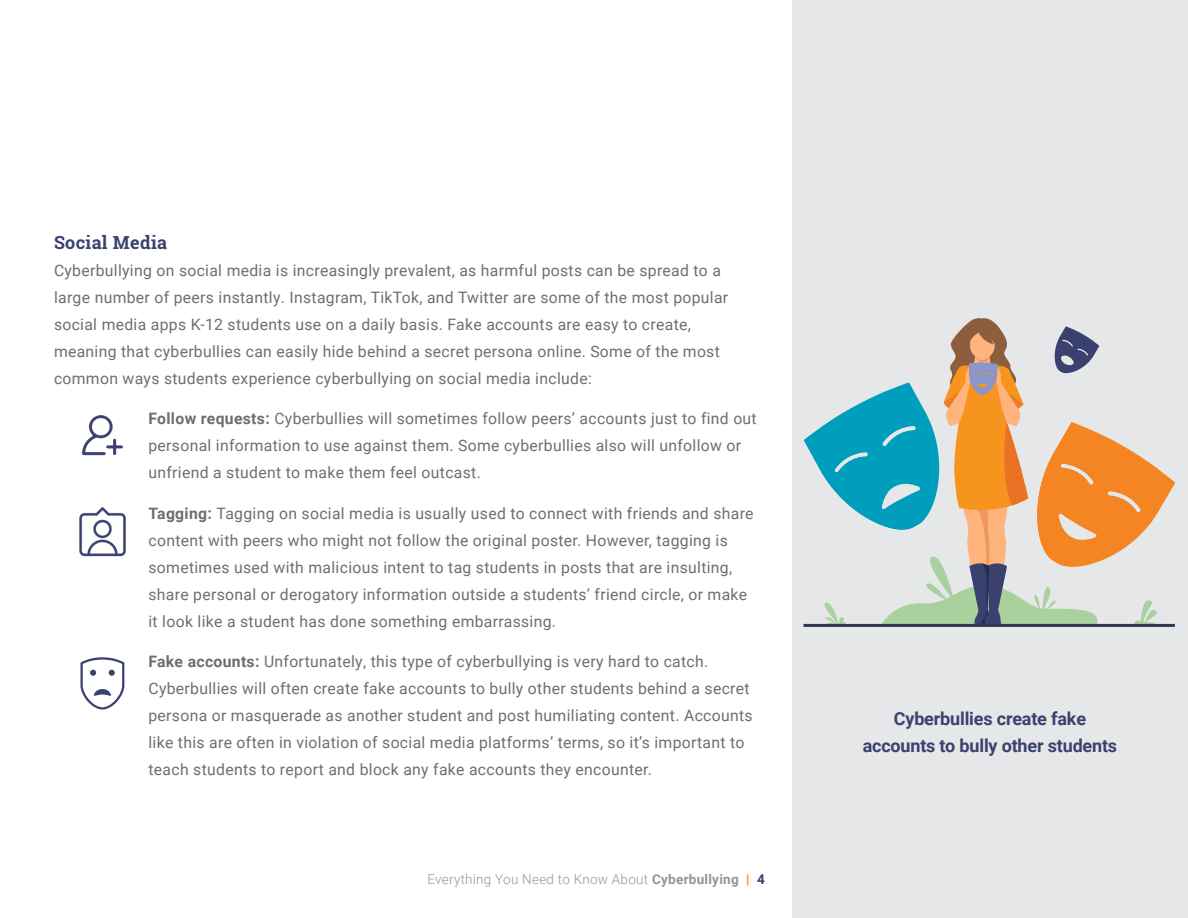
<style>
.page{position:relative;width:1188px;height:918px;background:#fff}
.page>*{position:absolute;margin:0;border:0;box-sizing:border-box;transform-origin:0 0}
.t1{font:700 18px/27px "Roboto";letter-spacing:-.01em;color:#3b416f;text-align:center}
.t2{font:700 18px "Roboto Slab";letter-spacing:.02em;color:#3b416f}
.t3{font:15.75px/27px "Roboto";letter-spacing:.02em;color:#6d6e71}
.t4{font:300 13.5px "Roboto";letter-spacing:.02em;color:#939598}
.s1{font-weight:700}
.s2{font-weight:700;color:#f58423}
.s3{font-weight:700;color:#3b416f}
</style>
<div class="page">
<div style="left:792px;top:0;width:396px;height:918px;background:#e6e7e8"></div>
<svg style="left:803px;top:318px;width:372px;height:309px"></svg>
<img style="left:82px;top:415px;width:41px;height:41px">
<img style="left:79px;top:507px;width:47px;height:50px">
<svg style="left:80px;top:657px;width:44px;height:53px"></svg>
<p class="t2" style="left:54px;top:230px;width:115px">Social Media</p>
<p class="t3" style="left:54px;top:256px;width:676px">Cyberbullying on social media is increasingly prevalent, as harmful posts can be spread to a large number of peers instantly. Instagram, TikTok, and Twitter are some of the most popular social media apps K-12 students use on a daily basis. Fake accounts are easy to create, meaning that cyberbullies can easily hide behind a secret persona online. Some of the most common ways students experience cyberbullying on social media include:</p>
<p class="t3" style="left:148px;top:405px;width:610px"><span class="s1">Follow requests:</span> Cyberbullies will sometimes follow peers’ accounts just to find out personal information to use against them. Some cyberbullies also will unfollow or unfriend a student to make them feel outcast.</p>
<p class="t3" style="left:148px;top:499px;width:607px"><span class="s1">Tagging:</span> Tagging on social media is usually used to connect with friends and share content with peers who might not follow the original poster. However, tagging is sometimes used with malicious intent to tag students in posts that are insulting, share personal or derogatory information outside a students’ friend circle, or make it look like a student has done something embarrassing.</p>
<p class="t3" style="left:148px;top:648px;width:606px"><span class="s1">Fake accounts:</span> Unfortunately, this type of cyberbullying is very hard to catch.<br>Cyberbullies will often create fake accounts to bully other students behind a secret persona or masquerade as another student and post humiliating content. Accounts like this are often in violation of social media platforms’ terms, so it’s important to teach students to report and block any fake accounts they encounter.</p>
<p class="t4" style="left:427px;top:870px;width:339px">Everything You Need to Know About <span class="s1">Cyberbullying</span> <span class="s2">|</span> <span class="s3">4</span></p>
<p class="t1" style="left:863px;top:705px;width:256px">Cyberbullies create fake accounts to bully other students</p>
</div>
